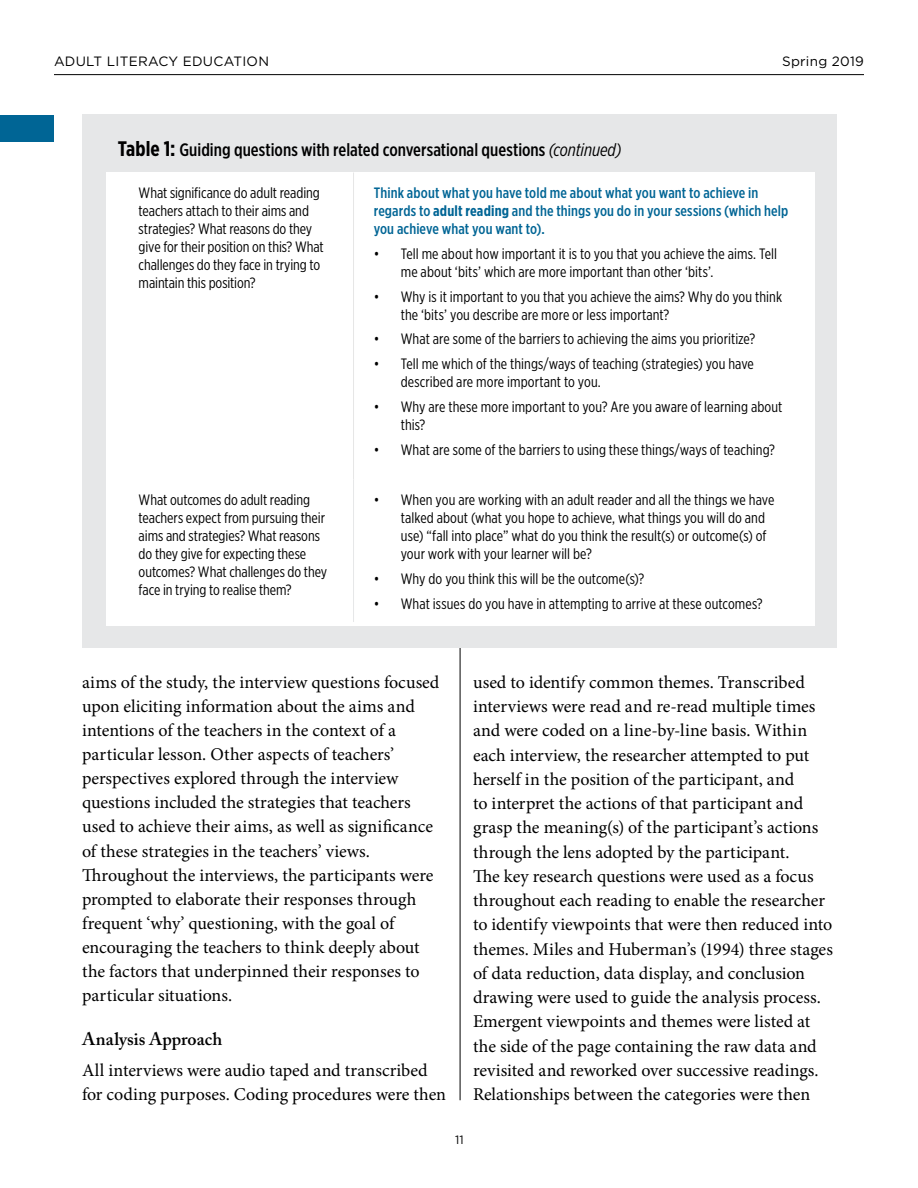
<style>
.page{position:relative;width:918px;height:1188px;background:#fff}
.page>*{position:absolute;margin:0;border:0;box-sizing:border-box;transform-origin:0 0}
.t1{font:18px/24.3px "Minion Pro";color:#000}
.t2{font:500 18px "Gotham X Narrow";color:#000}
.t3{font:600 18px "Adobe Caslon Pro";color:#000}
.t4{font:15px/18px "Gotham X Narrow";color:#000}
.t5{font:500 15px/18px "Gotham X Narrow";letter-spacing:.01em;color:#006595}
.t6{font:13.5px "Gotham";letter-spacing:.02em;color:#000}
.t7{font:12px "Gotham";color:#000}
.s1{font-weight:700;font-size:21px}
.s2{font-weight:400;font-style:italic}
.s3{font-weight:700}
</style>
<div class="page">
<hr style="left:54px;top:74px;width:810px;height:1px;background:#000">
<div style="left:0;top:115px;width:54px;height:27px;background:#006595"></div>
<hr style="left:460px;top:648px;width:1px;height:452px;background:#000">
<div style="left:82px;top:115px;width:754px;height:533px;background:#e6e7e8"></div>
<div style="left:106px;top:173px;width:709px;height:453px;background:#fff"></div>
<hr style="left:353px;top:173px;width:1px;height:307px;background:#e6e6e6">
<hr style="left:353px;top:480px;width:1px;height:142px;background:#e6e7e8">
<p class="t6" style="left:54px;top:54px;width:217px">ADULT LITERACY EDUCATION</p>
<p class="t6" style="left:782px;top:54px;width:83px">Spring 2019</p>
<p class="t2" style="left:118px;top:138px;width:505px"><span class="s1">Table 1:</span> Guiding questions with related conversational questions <span class="s2">(continued)</span></p>
<p class="t4" style="left:139px;top:184px;width:187px">What significance do adult reading teachers attach to their aims and strategies? What reasons do they give for their position on this? What challenges do they face in trying to maintain this position?</p>
<p class="t5" style="left:374px;top:184px;width:416px">Think about what you have told me about what you want to achieve in regards to <span class="s3">adult reading</span> and the things you do in your sessions (which help you achieve what you want to).</p>
<p class="t4" style="left:401px;top:244px;width:378px;text-indent:-27px">• Tell me about how important it is to you that you achieve the aims. Tell me about ‘bits’ which are more important than other ‘bits’.</p>
<p class="t4" style="left:401px;top:287px;width:383px;text-indent:-27px">• Why is it important to you that you achieve the aims? Why do you think the ‘bits’ you describe are more or less important?</p>
<p class="t4" style="left:374px;top:330px;width:383px">• What are some of the barriers to achieving the aims you prioritize?</p>
<p class="t4" style="left:401px;top:355px;width:355px;text-indent:-27px">• Tell me which of the things/ways of teaching (strategies) you have described are more important to you.</p>
<p class="t4" style="left:401px;top:397px;width:383px;text-indent:-27px">• Why are these more important to you? Are you aware of learning about this?</p>
<p class="t4" style="left:374px;top:440px;width:403px">• What are some of the barriers to using these things/ways of teaching?</p>
<p class="t4" style="left:139px;top:491px;width:190px">What outcomes do adult reading teachers expect from pursuing their aims and strategies? What reasons do they give for expecting these outcomes? What challenges do they face in trying to realise them?</p>
<p class="t4" style="left:401px;top:491px;width:375px;text-indent:-27px">• When you are working with an adult reader and all the things we have talked about (what you hope to achieve, what things you will do and use) “fall into place” what do you think the result(s) or outcome(s) of your work with your learner will be?</p>
<p class="t4" style="left:374px;top:569px;width:272px">• Why do you think this will be the outcome(s)?</p>
<p class="t4" style="left:374px;top:594px;width:390px">• What issues do you have in attempting to arrive at these outcomes?</p>
<p class="t1" style="left:82px;top:670px;width:359px">aims of the study, the interview questions focused upon eliciting information about the aims and intentions of the teachers in the context of a particular lesson. Other aspects of teachers’ perspectives explored through the interview questions included the strategies that teachers used to achieve their aims, as well as significance of these strategies in the teachers’ views.<br>Throughout the interviews, the participants were prompted to elaborate their responses through frequent ‘why’ questioning, with the goal of encouraging the teachers to think deeply about the factors that underpinned their responses to particular situations.</p>
<p class="t3" style="left:82px;top:1029px;width:142px">Analysis Approach</p>
<p class="t1" style="left:82px;top:1058px;width:365px">All interviews were audio taped and transcribed for coding purposes. Coding procedures were then</p>
<p class="t1" style="left:473px;top:670px;width:361px">used to identify common themes. Transcribed interviews were read and re-read multiple times and were coded on a line-by-line basis. Within each interview, the researcher attempted to put herself in the position of the participant, and<br>to interpret the actions of that participant and grasp the meaning(s) of the participant’s actions through the lens adopted by the participant.<br>The key research questions were used as a focus throughout each reading to enable the researcher to identify viewpoints that were then reduced into themes. Miles and Huberman’s (1994) three stages of data reduction, data display, and conclusion drawing were used to guide the analysis process.<br>Emergent viewpoints and themes were listed at the side of the page containing the raw data and revisited and reworked over successive readings.<br>Relationships between the categories were then</p>
<p class="t7" style="left:455px;top:1133px;width:10px">11</p>
</div>
